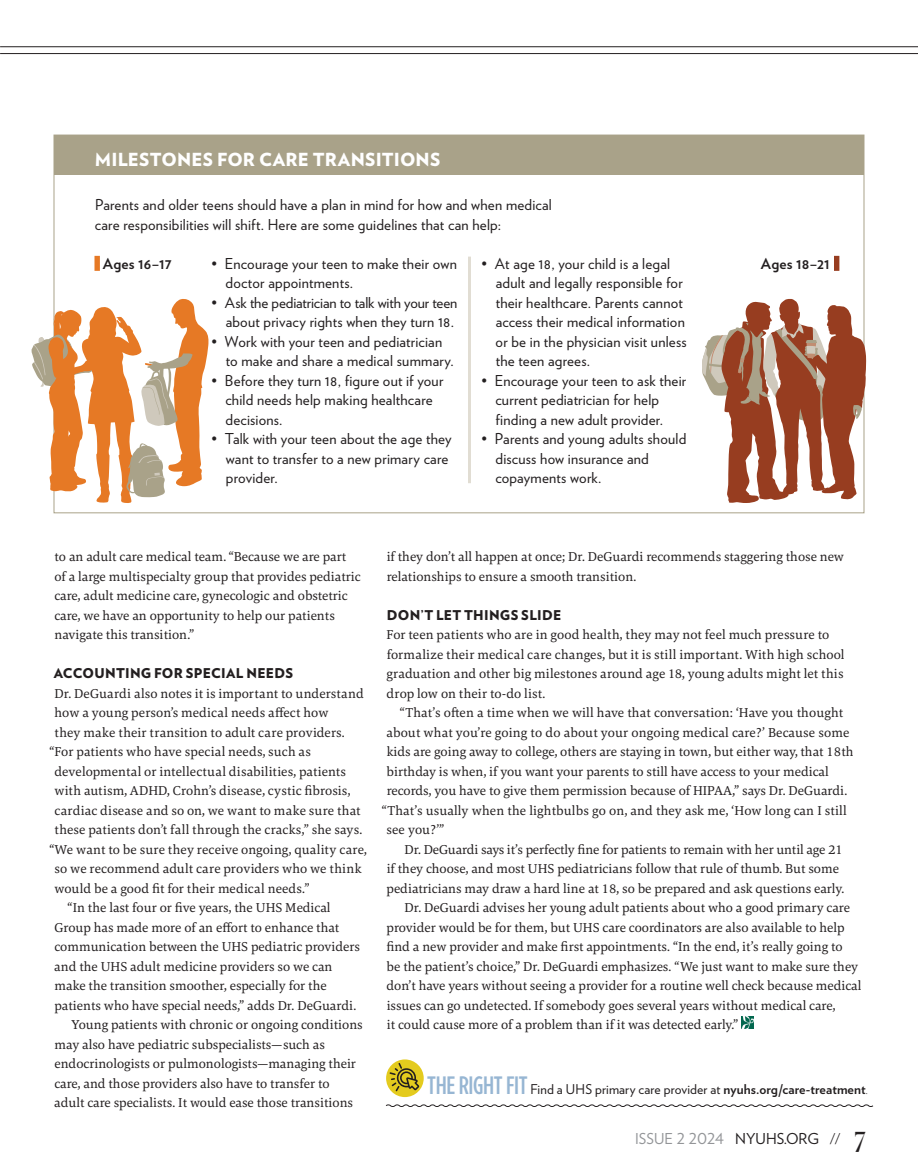
<style>
.page{position:relative;width:918px;height:1175px;background:#fff}
.page>*{position:absolute;margin:0;border:0;box-sizing:border-box;transform-origin:0 0}
.Sidebar_Head_UHS{font:900 18px "Verlag";letter-spacing:.01em;color:#fff}
.Sidebar_Body_NoIndent_UHS{font:15px/19.5px "Verlag";letter-spacing:.01em;color:#231f20}
.t1{font:15px "Verlag";color:#939598}
.Sidebar_Body_NoIndent_UHS-2{font:700 15px "Verlag";letter-spacing:.01em;color:#231f20}
.Body_indent_UHS{font:13.5px/19.5px "Carrara";color:#231f20}
.Body_no_indent_UHS{font:13.5px/19.5px "Carrara";letter-spacing:.01em;color:#231f20}
.CTA_Body_UHS{font:13.5px "Verlag";letter-spacing:.005em;color:#231f20}
.Subheads_UHS{font:900 13.5px "Verlag";letter-spacing:.02em;color:#231f20}
.s1{font-family:"Verlag Compressed";font-weight:700;font-size:24px;color:#97b6d3}
.s2{font-weight:700}
.s3{font-weight:200}
.s4{color:#231f20}
.s5{font-family:"Helvetica Neue LT Std";font-weight:300;color:#231f20}
.s6{font-family:"Didot HTF B24 Bold";font-size:28.5px;color:#231f20}
</style>
<div class="page">
<hr style="left:0;top:53px;width:918px;height:1px;background:#231f20">
<hr style="left:0;top:46px;width:918px;height:1px;background:#231f20">
<div style="left:54px;top:135px;width:810px;height:39px;background:#a9a289"></div>
<svg style="left:702px;top:299px;width:164px;height:204px"></svg>
<svg style="left:31px;top:298px;width:178px;height:205px"></svg>
<hr style="left:468px;top:256px;width:3px;height:227px;background:#e1ddd3">
<div style="left:94px;top:256px;width:6px;height:15px;background:#e67925"></div>
<div style="left:834px;top:256px;width:5px;height:15px;background:#973d20"></div>
<svg style="left:385px;top:1104px;width:489px;height:3px"></svg>
<div style="left:386px;top:1059px;width:38px;height:38px;background:#e4cb1e;border-radius:50%"></div>
<svg style="left:390px;top:1062px;width:29px;height:29px"></svg>
<svg style="left:741px;top:1016px;width:13px;height:13px"></svg>
<p class="Sidebar_Head_UHS" style="left:95px;top:145px;width:347px">MILESTONES FOR CARE TRANSITIONS</p>
<p class="Sidebar_Body_NoIndent_UHS" style="left:95px;top:194px;width:459px">Parents and older teens should have a plan in mind for how and when medical care responsibilities will shift. Here are some guidelines that can help:</p>
<p class="Sidebar_Body_NoIndent_UHS" style="left:226px;top:253px;width:233px;text-indent:-14px">• Encourage your teen to make their own doctor appointments.</p>
<p class="Sidebar_Body_NoIndent_UHS" style="left:211px;top:292px;width:248px;text-align:right">• Ask the pediatrician to talk with your teen about privacy rights when they turn 18.</p>
<p class="Sidebar_Body_NoIndent_UHS" style="left:226px;top:331px;width:229px;text-indent:-14px">• Work with your teen and pediatrician to make and share a medical summary.</p>
<p class="Sidebar_Body_NoIndent_UHS" style="left:225px;top:370px;width:220px;text-indent:-14px">• Before they turn 18, figure out if your child needs help making healthcare decisions.</p>
<p class="Sidebar_Body_NoIndent_UHS" style="left:226px;top:428px;width:227px;text-indent:-14px">• Talk with your teen about the age they want to transfer to a new primary care provider.</p>
<p class="Sidebar_Body_NoIndent_UHS-2" style="left:103px;top:251px;width:70px">Ages 16–17</p>
<p class="Sidebar_Body_NoIndent_UHS" style="left:496px;top:253px;width:193px;text-indent:-14px">• At age 18, your child is a legal adult and legally responsible for their healthcare. Parents cannot access their medical information or be in the physician visit unless the teen agrees.</p>
<p class="Sidebar_Body_NoIndent_UHS" style="left:495px;top:370px;width:192px;text-indent:-14px">• Encourage your teen to ask their current pediatrician for help finding a new adult provider.</p>
<p class="Sidebar_Body_NoIndent_UHS" style="left:495px;top:428px;width:192px;text-indent:-14px">• Parents and young adults should discuss how insurance and copayments work.</p>
<p class="Sidebar_Body_NoIndent_UHS-2" style="left:761px;top:251px;width:70px">Ages 18–21</p>
<p class="Body_indent_UHS" style="left:54px;top:547px;width:308px">to an adult care medical team. “Because we are part of a large multispecialty group that provides pediatric care, adult medicine care, gynecologic and obstetric care, we have an opportunity to help our patients navigate this transition.”</p>
<p class="Subheads_UHS" style="left:54px;top:662px;width:241px">ACCOUNTING FOR SPECIAL NEEDS</p>
<p class="Body_no_indent_UHS" style="left:54px;top:683px;width:311px">Dr. DeGuardi also notes it is important to understand</p>
<p class="Body_no_indent_UHS" style="left:55px;top:703px;width:275px">how a young person’s medical needs affect how</p>
<p class="Body_no_indent_UHS" style="left:55px;top:722px;width:292px">they make their transition to adult care providers.</p>
<p class="Body_no_indent_UHS" style="left:50px;top:742px;width:263px">“For patients who have special needs, such as</p>
<p class="Body_no_indent_UHS" style="left:54px;top:761px;width:293px">developmental or intellectual disabilities, patients</p>
<p class="Body_no_indent_UHS" style="left:54px;top:781px;width:298px">with autism, ADHD, Crohn’s disease, cystic fibrosis,</p>
<p class="Body_no_indent_UHS" style="left:54px;top:800px;width:308px">cardiac disease and so on, we want to make sure that</p>
<p class="Body_no_indent_UHS" style="left:55px;top:820px;width:309px">these patients don’t fall through the cracks,” she says.</p>
<p class="Body_no_indent_UHS" style="left:50px;top:839px;width:319px">“We want to be sure they receive ongoing, quality care,</p>
<p class="Body_no_indent_UHS" style="left:55px;top:859px;width:309px">so we recommend adult care providers who we think</p>
<p class="Body_no_indent_UHS" style="left:54px;top:878px;width:257px">would be a good fit for their medical needs.”</p>
<p class="Body_indent_UHS" style="left:54px;top:898px;width:307px;text-indent:13px">“In the last four or five years, the UHS Medical Group has made more of an effort to enhance that communication between the UHS pediatric providers and the UHS adult medicine providers so we can make the transition smoother, especially for the patients who have special needs,” adds Dr. DeGuardi.</p>
<p class="Body_indent_UHS" style="left:54px;top:1015px;width:310px;text-indent:17px">Young patients with chronic or ongoing conditions may also have pediatric subspecialists—such as endocrinologists or pulmonologists—managing their care, and those providers also have to transfer to adult care specialists. It would ease those transitions</p>
<p class="Body_indent_UHS" style="left:387px;top:547px;width:459px">if they don’t all happen at once; Dr. DeGuardi recommends staggering those new relationships to ensure a smooth transition.</p>
<p class="Subheads_UHS" style="left:387px;top:603px;width:176px">DON’T LET THINGS SLIDE</p>
<p class="Body_no_indent_UHS" style="left:386px;top:625px;width:460px">For teen patients who are in good health, they may not feel much pressure to formalize their medical care changes, but it is still important. With high school graduation and other big milestones around age 18, young adults might let this drop low on their to-do list.</p>
<p class="Body_indent_UHS" style="left:400px;top:703px;width:445px">“That’s often a time when we will have that conversation: ‘Have you thought</p>
<p class="Body_indent_UHS" style="left:386px;top:722px;width:465px">about what you’re going to do about your ongoing medical care?’ Because some</p>
<p class="Body_indent_UHS" style="left:387px;top:742px;width:468px">kids are going away to college, others are staying in town, but either way, that 18th</p>
<p class="Body_indent_UHS" style="left:387px;top:761px;width:444px">birthday is when, if you want your parents to still have access to your medical</p>
<p class="Body_indent_UHS" style="left:387px;top:781px;width:462px">records, you have to give them permission because of HIPAA,” says Dr. DeGuardi.</p>
<p class="Body_indent_UHS" style="left:382px;top:800px;width:466px">“That’s usually when the lightbulbs go on, and they ask me, ‘How long can I still</p>
<p class="Body_indent_UHS" style="left:387px;top:820px;width:59px">see you?’”</p>
<p class="Body_indent_UHS" style="left:387px;top:839px;width:459px;text-indent:18px">Dr. DeGuardi says it’s perfectly fine for patients to remain with her until age 21 if they choose, and most UHS pediatricians follow that rule of thumb. But some pediatricians may draw a hard line at 18, so be prepared and ask questions early.</p>
<p class="Body_indent_UHS" style="left:386px;top:898px;width:477px;text-indent:18px">Dr. DeGuardi advises her young adult patients about who a good primary care provider would be for them, but UHS care coordinators are also available to help find a new provider and make first appointments. “In the end, it’s really going to<br>be the patient’s choice,” Dr. DeGuardi emphasizes. “We just want to make sure they don’t have years without seeing a provider for a routine well check because medical issues can go undetected. If somebody goes several years without medical care,<br>it could cause more of a problem than if it was detected early.”</p>
<p class="CTA_Body_UHS" style="left:427px;top:1079px;width:442px"><span class="s1">THE RIGHT FIT</span> Find a UHS primary care provider at <span class="s2">nyuhs.org/care-treatment</span><span class="s3">.</span></p>
<p class="t1" style="left:635px;top:1127px;width:232px">ISSUE 2 2024 <span class="s4">NYUHS.ORG</span> <span class="s5">//</span> <span class="s6">7</span></p>
</div>
